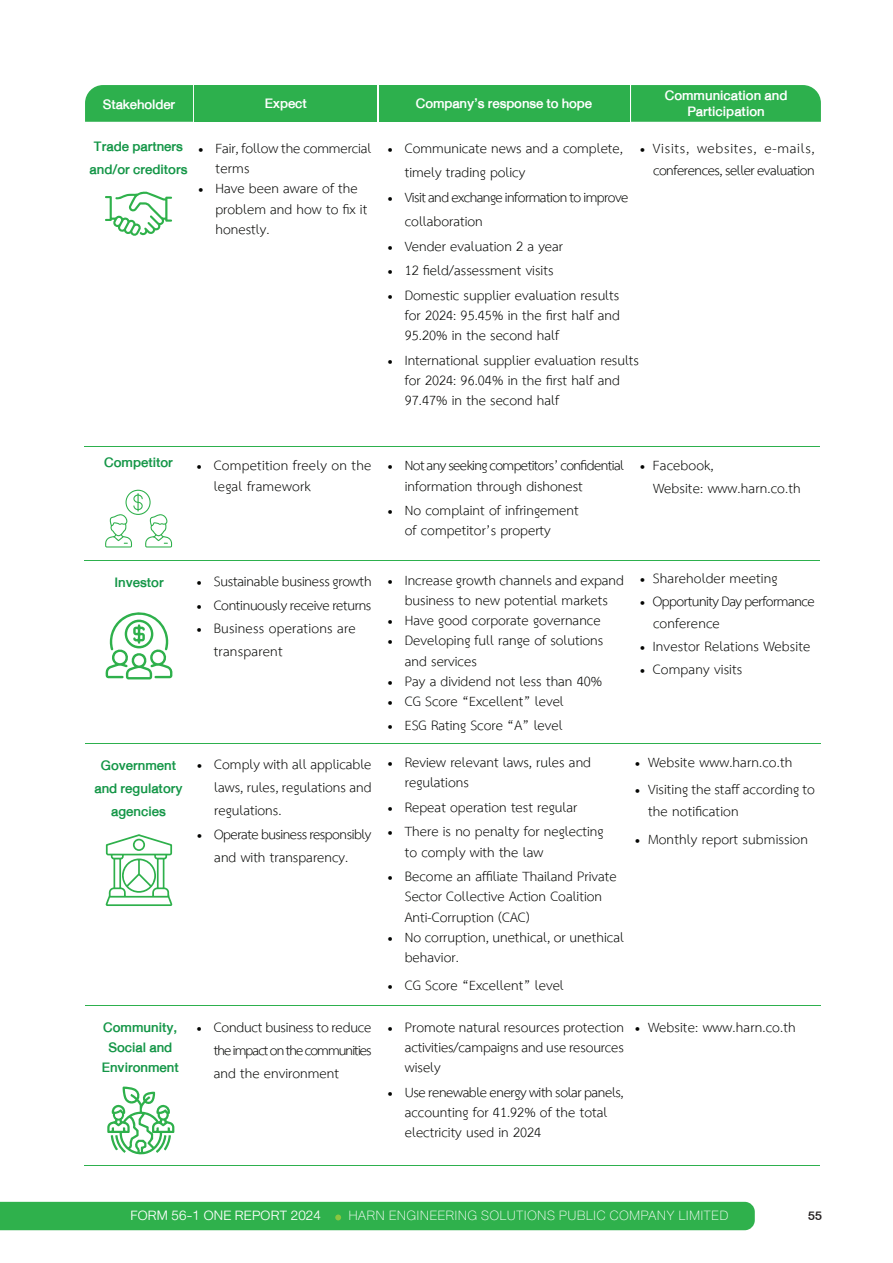
<style>
.page{position:relative;width:893px;height:1263px;background:#fff}
.page>*{position:absolute;margin:0;border:0;box-sizing:border-box;transform-origin:0 0}
.t1{font:19.5px/20.2px "TH Sarabun New";color:#040503}
.t2{font:19.5px/22.5px "TH Sarabun New";letter-spacing:-.025em;color:#040503}
.t3{font:500 19.5px/23.4px "DB Helvethaica X";color:#149647;text-align:center}
.t4{font:500 19.5px/16.5px "DB Helvethaica X";letter-spacing:-.005em;color:#fff;text-align:center}
.t5{font:19.5px/20.2px "TH Sarabun New";letter-spacing:-.03em;color:#040503}
.t6{font:100 19.5px "DB Heavent";letter-spacing:.01em;color:#fff}
.t7{font:300 19.5px "DB Heaventt";letter-spacing:.01em;color:#fff}
.t8{font:500 18px "DB Heavent";color:#231f20}
</style>
<div class="page">
<div style="left:0;top:1202px;width:755px;height:28px;background:#2fb14c"></div>
<svg style="left:105px;top:192px;width:67px;height:44px"></svg>
<hr style="left:84px;top:446px;width:736px;height:1px;background:#2db04d">
<svg style="left:105px;top:489px;width:67px;height:58px"></svg>
<hr style="left:84px;top:560px;width:736px;height:1px;background:#2db04d">
<svg style="left:106px;top:612px;width:67px;height:67px"></svg>
<hr style="left:85px;top:743px;width:736px;height:1px;background:#2db04d">
<svg style="left:106px;top:834px;width:67px;height:72px"></svg>
<hr style="left:85px;top:1005px;width:735px;height:1px;background:#2db04d">
<svg style="left:107px;top:1086px;width:67px;height:69px"></svg>
<hr style="left:85px;top:1165px;width:735px;height:1px;background:#2db04d">
<svg style="left:85px;top:85px;width:108px;height:37px;background:#32b151"></svg>
<div style="left:195px;top:85px;width:182px;height:37px;background:#2db04d"></div>
<div style="left:379px;top:85px;width:250px;height:37px;background:#2db04d"></div>
<svg style="left:631px;top:85px;width:190px;height:37px;background:#30b150"></svg>
<p class="t4" style="left:103px;top:96px;width:74px">Stakeholder</p>
<p class="t4" style="left:265px;top:95px;width:44px">Expect</p>
<p class="t4" style="left:416px;top:95px;width:178px">Company’s response to hope</p>
<p class="t4" style="left:665px;top:87px;width:124px">Communication and<br>Participation</p>
<p class="t3" style="left:89px;top:134px;width:100px;text-align:left">Trade partners and/or creditors</p>
<p class="t1" style="left:215px;top:139px;width:157px;text-indent:-17px">• Fair, follow the commercial terms</p>
<p class="t1" style="left:215px;top:179px;width:153px;text-indent:-17px">• Have been aware of the problem and how to fix it honestly.</p>
<p class="t1" style="left:405px;top:136px;width:220px;line-height:24.5px;text-indent:-17px">• Communicate news and a complete, timely trading policy</p>
<p class="t2" style="left:405px;top:185px;width:225px;line-height:24.5px;text-indent:-17px">• Visit and exchange information to improve collaboration</p>
<p class="t1" style="left:388px;top:237px;width:177px">• Vender evaluation 2 a year</p>
<p class="t1" style="left:388px;top:261px;width:167px">• 12 field/assessment visits</p>
<p class="t1" style="left:405px;top:286px;width:217px;text-align:justify;text-indent:-17px">• Domestic supplier evaluation results for 2024: 95.45% in the first half and 95.20% in the second half</p>
<p class="t1" style="left:405px;top:351px;width:236px;text-indent:-17px">• International supplier evaluation results for 2024: 96.04% in the first half and<br>97.47% in the second half</p>
<p class="t2" style="left:640px;top:137px;width:176px;text-align:right">• Visits, websites, e-mails, conferences, seller evaluation</p>
<p class="t1" style="left:214px;top:456px;width:159px;text-indent:-110px"><sup>Competitor</sup> • Competition freely on the legal framework</p>
<p class="t5" style="left:405px;top:456px;width:221px;text-indent:-17px">• Not any seeking competitors’ confidential information through dishonest</p>
<p class="t1" style="left:388px;top:501px;width:192px;text-align:center">• No complaint of infringement of competitor’s property</p>
<p class="t1" style="left:653px;top:455px;width:149px;line-height:22.5px;text-indent:-13px">• Facebook,<br>Website: www.harn.co.th</p>
<p class="t3" style="left:114px;top:571px;width:51px">Investor</p>
<p class="t1" style="left:197px;top:572px;width:176px">• Sustainable business growth</p>
<p class="t1" style="left:197px;top:595px;width:176px">• Continuously receive returns</p>
<p class="t1" style="left:214px;top:617px;width:144px;line-height:23.4px;text-indent:-17px">• Business operations are transparent</p>
<p class="t3" style="left:94px;top:753px;width:90px">Government and regulatory agencies</p>
<p class="t1" style="left:214px;top:753px;width:159px;line-height:23.4px;text-align:justify;text-indent:-17px">• Comply with all applicable laws, rules, regulations and regulations.</p>
<p class="t2" style="left:197px;top:823px;width:176px;line-height:23.4px;text-align:center">• Operate business responsibly and with transparency.</p>
<p class="t1" style="left:388px;top:570px;width:238px;text-align:center">• Increase growth channels and expand business to new potential markets</p>
<p class="t1" style="left:388px;top:611px;width:214px">• Have good corporate governance</p>
<p class="t1" style="left:405px;top:631px;width:200px;text-indent:-17px">• Developing full range of solutions and services</p>
<p class="t1" style="left:388px;top:672px;width:216px">• Pay a dividend not less than 40%</p>
<p class="t1" style="left:388px;top:692px;width:178px">• CG Score “Excellent” level</p>
<p class="t1" style="left:388px;top:715px;width:176px">• ESG Rating Score “A” level</p>
<p class="t1" style="left:405px;top:753px;width:188px;text-indent:-17px">• Review relevant laws, rules and regulations</p>
<p class="t1" style="left:388px;top:798px;width:191px">• Repeat operation test regular</p>
<p class="t1" style="left:405px;top:822px;width:200px;text-indent:-17px">• There is no penalty for neglecting to comply with the law</p>
<p class="t1" style="left:405px;top:867px;width:214px;text-indent:-17px">• Become an affiliate Thailand Private<br>Sector Collective Action Coalition<br>Anti-Corruption (CAC)</p>
<p class="t1" style="left:405px;top:928px;width:221px;text-indent:-17px">• No corruption, unethical, or unethical behavior.</p>
<p class="t1" style="left:388px;top:975px;width:178px">• CG Score “Excellent” level</p>
<p class="t1" style="left:640px;top:569px;width:139px">• Shareholder meeting</p>
<p class="t2" style="left:653px;top:590px;width:163px;text-indent:-13px">• Opportunity Day performance conference</p>
<p class="t1" style="left:640px;top:636px;width:172px">• Investor Relations Website</p>
<p class="t1" style="left:640px;top:660px;width:104px">• Company visits</p>
<p class="t1" style="left:635px;top:753px;width:159px">• Website www.harn.co.th</p>
<p class="t1" style="left:648px;top:778px;width:168px;line-height:22.5px;text-indent:-13px">• Visiting the staff according to the notification</p>
<p class="t1" style="left:635px;top:830px;width:174px">• Monthly report submission</p>
<p class="t3" style="left:102px;top:1017px;width:78px;line-height:20.2px">Community,<br>Social and<br>Environment</p>
<p class="t1" style="left:214px;top:1016px;width:159px;line-height:23.4px;text-align:justify;text-indent:-17px">• Conduct business to reduce the impact on the communities and the environment</p>
<p class="t1" style="left:405px;top:1017px;width:221px;text-align:justify;text-indent:-17px">• Promote natural resources protection activities/campaigns and use resources wisely</p>
<p class="t1" style="left:405px;top:1082px;width:220px;text-indent:-17px">• Use renewable energy with solar panels, accounting for 41.92% of the total electricity used in 2024</p>
<p class="t1" style="left:635px;top:1017px;width:162px">• Website: www.harn.co.th</p>
<p class="t7" style="left:130px;top:1205px;width:192px">FORM 56-1 ONE REPORT 2024</p>
<p class="t6" style="left:348px;top:1205px;width:382px">HARN ENGINEERING SOLUTIONS PUBLIC COMPANY LIMITED</p>
<p class="t8" style="left:808px;top:1205px;width:15px">55</p>
</div>
